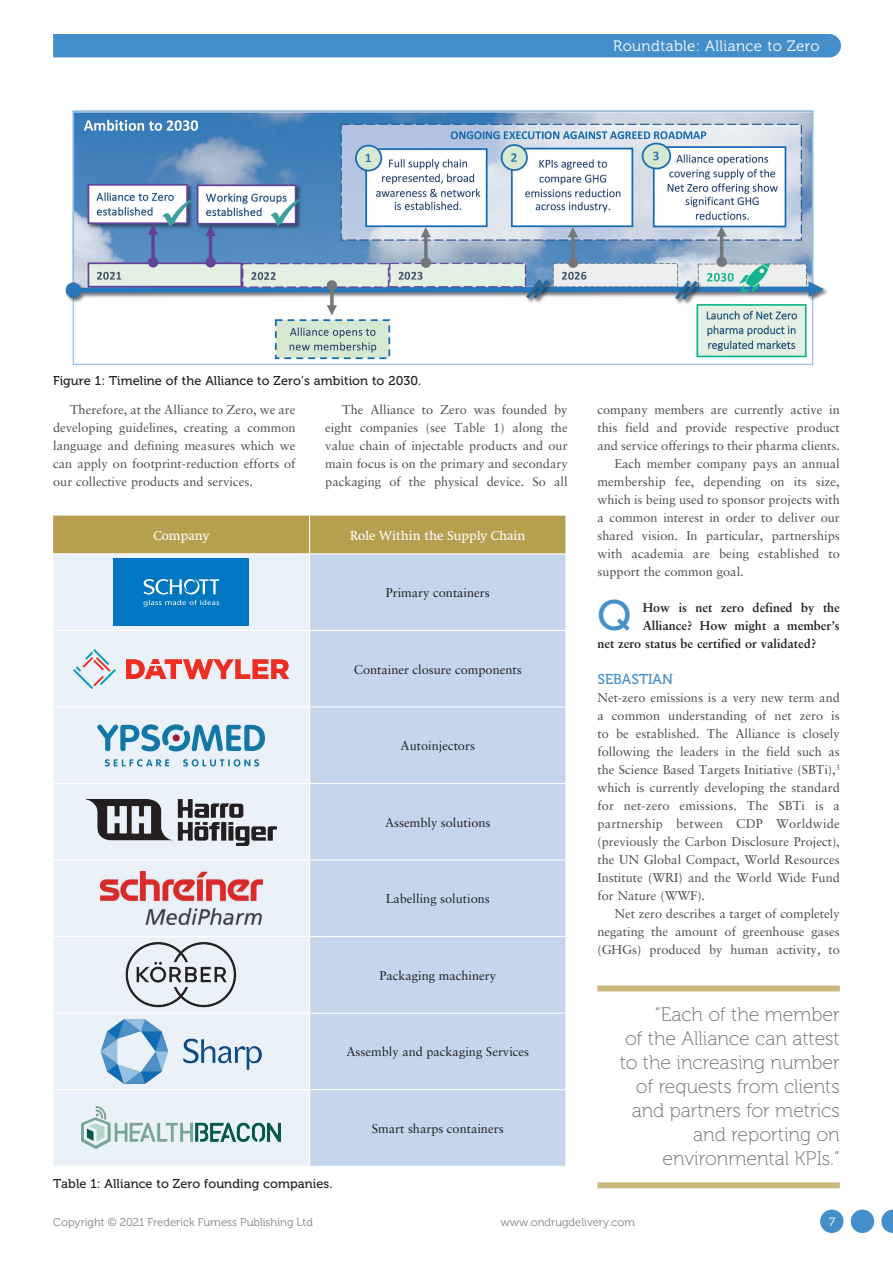
<style>
.page{position:relative;width:893px;height:1263px;background:#fff}
.page>*{position:absolute;margin:0;border:0;box-sizing:border-box;transform-origin:0 0}
.MF_body_no_indent{font:42.45px "Museo 500";color:#448fc9}
.t1{font:19.5px/24px "Museo 100";color:#6c6d70;text-align:right}
.t2{font:15px "Museo 300";letter-spacing:.025em;color:#fff}
.MF_body_no_indent-2{font:14.25px "Museo 500";color:#448fc9}
.MF_body{font:12.75px/18px "Sabon LT Std";color:#4b4c4d;text-align:justify}
.MF_body_no_indent-3{font:12.75px/18px "Sabon LT Std";color:#4b4c4d;text-align:justify}
.t3{font:12.75px "Sabon LT Std";color:#231f20}
.MF_Captions{font:12.75px "Museo 500";letter-spacing:.005em;color:#231f20}
.MF_body_no_indent-4{font:700 12.75px "Sabon LT Std";color:#231f20}
.t4{font:12.75px "Swift";color:#fff}
.t5{font:12px "Museo 300";color:#fff}
.t6{font:11.25px "Museo 300";color:#808285}
</style>
<div class="page">
<div style="left:53px;top:34px;width:788px;height:23px;background:#448fc9"></div>
<img style="left:65px;top:111px;width:763px;height:254px">
<div style="left:53px;top:516px;width:512px;height:37px;background:#b6a04f"></div>
<div style="left:53px;top:554px;width:256px;height:612px;background:#eaf1f9"></div>
<div style="left:310px;top:554px;width:255px;height:612px;background:#c4d5ec"></div>
<hr style="left:309px;top:516px;width:1px;height:37px;background:#fff">
<hr style="left:53px;top:630px;width:257px;height:1px;background:#fff">
<hr style="left:310px;top:630px;width:256px;height:1px;background:#fff">
<hr style="left:53px;top:706px;width:257px;height:1px;background:#fff">
<hr style="left:310px;top:706px;width:256px;height:1px;background:#fff">
<hr style="left:53px;top:783px;width:257px;height:1px;background:#fff">
<hr style="left:310px;top:783px;width:256px;height:1px;background:#fff">
<hr style="left:53px;top:859px;width:257px;height:2px;background:#fff">
<hr style="left:310px;top:859px;width:256px;height:2px;background:#fff">
<hr style="left:53px;top:936px;width:257px;height:1px;background:#fff">
<hr style="left:310px;top:936px;width:256px;height:1px;background:#fff">
<hr style="left:53px;top:1012px;width:257px;height:2px;background:#fff">
<hr style="left:310px;top:1012px;width:256px;height:2px;background:#fff">
<hr style="left:53px;top:1089px;width:257px;height:1px;background:#fff">
<hr style="left:310px;top:1089px;width:256px;height:1px;background:#fff">
<div style="left:114px;top:558px;width:135px;height:68px;background:#0077c0"></div>
<svg style="left:144px;top:579px;width:75px;height:28px"></svg>
<img style="left:101px;top:1018px;width:161px;height:66px">
<img style="left:126px;top:942px;width:111px;height:66px">
<img style="left:82px;top:1107px;width:199px;height:41px">
<img style="left:86px;top:799px;width:190px;height:47px">
<img style="left:101px;top:872px;width:161px;height:53px">
<svg style="left:105px;top:759px;width:64px;height:7px"></svg>
<svg style="left:183px;top:759px;width:76px;height:7px"></svg>
<svg style="left:97px;top:724px;width:168px;height:27px;background:#84b5d0"></svg>
<svg style="left:73px;top:649px;width:43px;height:40px;background:#d4dce4"></svg>
<svg style="left:126px;top:659px;width:163px;height:20px;background:#ec8380"></svg>
<div style="left:597px;top:985px;width:243px;height:6px;background:#cab87e"></div>
<div style="left:597px;top:1182px;width:243px;height:6px;background:#cab87e"></div>
<svg style="left:881px;top:1209px;width:12px;height:24px"></svg>
<div style="left:851px;top:1209px;width:23px;height:24px;background:#448fc9;border-radius:50%"></div>
<div style="left:820px;top:1209px;width:23px;height:24px;background:#448fc9;border-radius:50%"></div>
<p class="MF_Captions" style="left:53px;top:374px;width:370px">Figure 1: Timeline of the Alliance to Zero’s ambition to 2030.</p>
<p class="t2" style="left:613px;top:37px;width:208px">Roundtable: Alliance to Zero</p>
<p class="MF_body" style="left:53px;top:400px;width:244px;text-indent:17px">Therefore, at the Alliance to Zero, we are developing guidelines, creating a common language and defining measures which we can apply on footprint-reduction efforts of our collective products and services.</p>
<p class="MF_body" style="left:325px;top:400px;width:244px;text-indent:17px">The Alliance to Zero was founded by eight companies (see Table 1) along the value chain of injectable products and our main focus is on the primary and secondary packaging of the physical device. So all</p>
<p class="MF_body" style="left:597px;top:400px;width:244px">company members are currently active in this field and provide respective product and service offerings to their pharma clients.</p>
<p class="MF_body" style="left:597px;top:454px;width:244px;text-indent:17px">Each member company pays an annual membership fee, depending on its size, which is being used to sponsor projects with a common interest in order to deliver our shared vision. In particular, partnerships with academia are being established to support the common goal.</p>
<p class="MF_body_no_indent" style="left:597px;top:592px;width:35px">Q</p>
<p class="MF_body_no_indent-4" style="left:643px;top:600px;width:199px">How is net zero defined by the</p>
<p class="t4" style="left:153px;top:528px;width:57px">Company</p>
<p class="t4" style="left:350px;top:528px;width:177px">Role Within the Supply Chain</p>
<p class="t3" style="left:386px;top:585px;width:106px">Primary containers</p>
<p class="MF_body_no_indent-4" style="left:643px;top:618px;width:199px">Alliance? How might a member’s</p>
<p class="MF_body_no_indent-4" style="left:597px;top:636px;width:220px">net zero status be certified or validated?</p>
<p class="MF_body_no_indent-2" style="left:597px;top:671px;width:77px">SEBASTIAN</p>
<p class="MF_body_no_indent-3" style="left:597px;top:688px;width:244px">Net-zero emissions is a very new term and a common understanding of net zero is to be established. The Alliance is closely following the leaders in the field such as the Science Based Targets Initiative (SBTi),<sup>3 </sup>which is currently developing the standard for net-zero emissions. The SBTi is a partnership between CDP Worldwide (previously the Carbon Disclosure Project), the UN Global Compact, World Resources Institute (WRI) and the World Wide Fund for Nature (WWF).</p>
<p class="MF_body" style="left:597px;top:904px;width:244px;text-indent:17px">Net zero describes a target of completely negating the amount of greenhouse gases (GHGs) produced by human activity, to</p>
<p class="t3" style="left:354px;top:661px;width:169px">Container closure components</p>
<p class="t3" style="left:401px;top:738px;width:76px">Autoinjectors</p>
<p class="t3" style="left:385px;top:815px;width:107px">Assembly solutions</p>
<p class="t3" style="left:386px;top:891px;width:106px">Labelling solutions</p>
<p class="t3" style="left:379px;top:968px;width:118px">Packaging machinery</p>
<p class="t3" style="left:346px;top:1044px;width:184px">Assembly and packaging Services</p>
<p class="MF_Captions" style="left:53px;top:1177px;width:281px">Table 1: Alliance to Zero founding companies.</p>
<p class="t3" style="left:372px;top:1121px;width:133px">Smart sharps containers</p>
<p class="t1" style="left:620px;top:1003px;width:222px">“Each of the member<br>of the Alliance can attest to the increasing number of requests from clients and partners for metrics and reporting on environmental KPIs.”</p>
<p class="t6" style="left:53px;top:1216px;width:261px">Copyright © 2021 Frederick Furness Publishing Ltd</p>
<p class="t6" style="left:500px;top:1216px;width:136px">www.ondrugdelivery.com</p>
<p class="t5" style="left:829px;top:1215px;width:8px">7</p>
</div>
